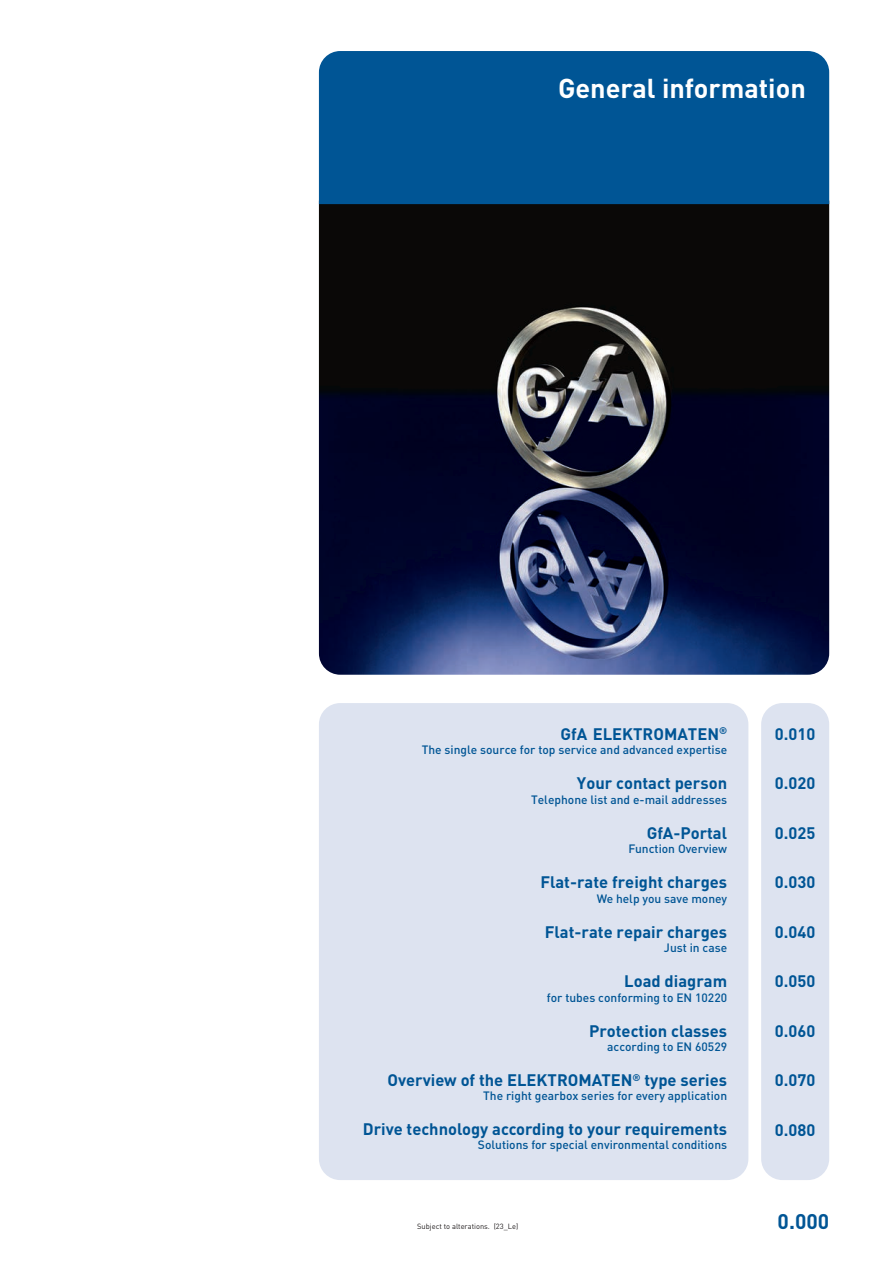
<style>
.page{position:relative;width:893px;height:1263px;background:#fff}
.page>*{position:absolute;margin:0;border:0;box-sizing:border-box;transform-origin:0 0}
.t1{font:700 27px "DIN Pro";color:#fff}
.t2{font:700 21px "DIN Pro";color:#005595}
.t3{font:700 16.5px "DIN Pro";color:#005595}
.t4{font:500 12px "DIN Pro";color:#005595}
.t5{font:7.5px "DIN Pro";color:#231f20}
</style>
<div class="page">
<img style="left:319px;top:204px;width:510px;height:471px">
<div style="left:319px;top:703px;width:429px;height:477px;background:#dde3f0;border-radius:21px"></div>
<div style="left:761px;top:703px;width:68px;height:477px;background:#dde3f0;border-radius:21px"></div>
<div style="left:319px;top:51px;width:510px;height:153px;background:#005595"></div>
<h1 class="t1" style="left:558px;top:70px;width:249px">General information</h1>
<h3 class="t3" style="left:561px;top:723px;width:168px">GfA ELEKTROMATEN<sup>®</sup></h3>
<p class="t4" style="left:422px;top:741px;width:307px">The single source for top service and advanced expertise</p>
<h3 class="t3" style="left:577px;top:772px;width:152px">Your contact person</h3>
<p class="t4" style="left:531px;top:791px;width:198px">Telephone list and e-mail addresses</p>
<h3 class="t3" style="left:647px;top:822px;width:82px">GfA-Portal</h3>
<p class="t4" style="left:628px;top:840px;width:100px">Function Overview</p>
<h3 class="t3" style="left:540px;top:871px;width:188px">Flat-rate freight charges</h3>
<p class="t4" style="left:597px;top:890px;width:132px">We help you save money</p>
<h3 class="t3" style="left:545px;top:921px;width:184px">Flat-rate repair charges</h3>
<p class="t4" style="left:664px;top:939px;width:65px">Just in case</p>
<h3 class="t3" style="left:624px;top:970px;width:104px">Load diagram</h3>
<p class="t4" style="left:547px;top:989px;width:182px">for tubes conforming to EN 10220</p>
<h3 class="t3" style="left:589px;top:1020px;width:140px">Protection classes</h3>
<p class="t4" style="left:607px;top:1038px;width:121px">according to EN 60529</p>
<h3 class="t3" style="left:388px;top:1069px;width:341px">Overview of the ELEKTROMATEN<sup>®</sup> type series</h3>
<p class="t4" style="left:483px;top:1087px;width:245px">The right gearbox series for every application</p>
<h3 class="t3" style="left:363px;top:1118px;width:366px">Drive technology according to your requirements</h3>
<p class="t4" style="left:478px;top:1136px;width:251px">Solutions for special environmental conditions</p>
<h3 class="t3" style="left:775px;top:723px;width:42px">0.010</h3>
<h3 class="t3" style="left:775px;top:772px;width:42px">0.020</h3>
<h3 class="t3" style="left:775px;top:822px;width:42px">0.025</h3>
<h3 class="t3" style="left:775px;top:871px;width:42px">0.030</h3>
<h3 class="t3" style="left:775px;top:921px;width:42px">0.040</h3>
<h3 class="t3" style="left:775px;top:970px;width:42px">0.050</h3>
<h3 class="t3" style="left:775px;top:1020px;width:42px">0.060</h3>
<h3 class="t3" style="left:775px;top:1069px;width:42px">0.070</h3>
<h3 class="t3" style="left:775px;top:1119px;width:42px">0.080</h3>
<p class="t5" style="left:417px;top:1221px;width:103px">Subject to alterations. (23_Le)</p>
<h2 class="t2" style="left:778px;top:1207px;width:53px">0.000</h2>
</div>
